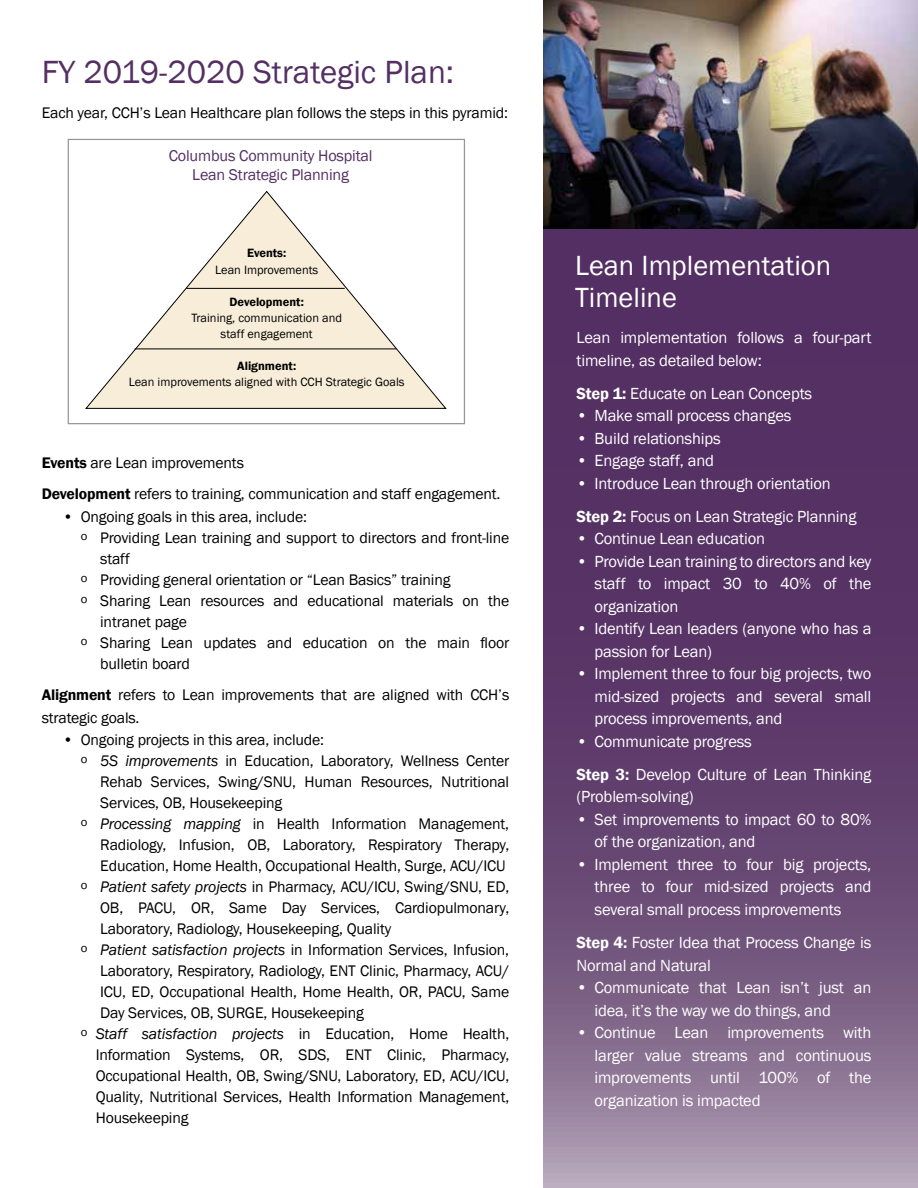
<style>
.page{position:relative;width:918px;height:1188px;background:#fff}
.page>*{position:absolute;margin:0;border:0;box-sizing:border-box;transform-origin:0 0}
.t1{font:33px "Franklin Gothic";color:#542f63}
.t2{font:28.5px/31.5px "Franklin Gothic";color:#fff}
.t3{font:16.5px/22.5px "Franklin Gothic";letter-spacing:-.01em;color:#fff}
.t4{font:16.05px/18.6px "Franklin Gothic";letter-spacing:-.01em;color:#542f63;text-align:center}
.t5{font:15.75px/31.5px "Franklin Gothic";letter-spacing:-.01em;color:#000}
.t6{font:italic 15.75px "Franklin Gothic";letter-spacing:-.01em;color:#000}
.t7{font:12.3px/16px "Franklin Gothic";color:#000;text-align:center}
.t8{font:600 12.3px "Franklin Gothic";color:#000}
.s1{font-weight:600}
.s2{font-style:italic}
.s3{font-style:normal}
</style>
<div class="page">
<svg style="left:543px;top:229px;width:375px;height:959px;background:#684874"></svg>
<img style="left:543px;top:0;width:375px;height:229px">
<svg style="left:85px;top:191px;width:362px;height:218px"></svg>
<hr style="left:186px;top:288px;width:159px;height:1px;background:#000">
<hr style="left:135px;top:349px;width:261px;height:1px;background:#000">
<div style="left:68px;top:139px;width:397px;height:285px;border:1px solid #939598"></div>
<h1 class="t1" style="left:42px;top:52px;width:414px">FY 2019-2020 Strategic Plan:</h1>
<p class="t5" style="left:42px;top:98px;width:468px">Each year, CCH’s Lean Healthcare plan follows the steps in this pyramid:</p>
<p class="t4" style="left:169px;top:147px;width:205px">Columbus Community Hospital<br>Lean Strategic Planning</p>
<p class="t8" style="left:247px;top:246px;width:41px">Events:</p>
<p class="t7" style="left:215px;top:262px;width:105px">Lean Improvements</p>
<p class="t8" style="left:230px;top:294px;width:76px">Development:</p>
<p class="t7" style="left:191px;top:310px;width:152px">Training, communication and staff engagement</p>
<p class="t8" style="left:237px;top:358px;width:60px">Alignment:</p>
<p class="t7" style="left:129px;top:374px;width:277px">Lean improvements aligned with CCH Strategic Goals</p>
<p class="t5" style="left:42px;top:447px;width:460px"><span class="s1">Events</span> are Lean improvements<br><span class="s1">Development</span> refers to training, communication and staff engagement.</p>
<p class="t5" style="left:63px;top:501px;width:246px">• Ongoing goals in this area, include:</p>
<p class="t5" style="left:81px;top:522px;width:430px"><sup>o</sup> Providing Lean training and support to directors and front-line</p>
<p class="t5" style="left:100px;top:543px;width:31px">staff</p>
<p class="t5" style="left:81px;top:564px;width:371px"><sup>o</sup> Providing general orientation or “Lean Basics” training</p>
<p class="t5" style="left:81px;top:585px;width:430px"><sup>o</sup> Sharing Lean resources and educational materials on the</p>
<p class="t5" style="left:100px;top:606px;width:88px">intranet page</p>
<p class="t5" style="left:81px;top:627px;width:430px"><sup>o</sup> Sharing Lean updates and education on the main floor</p>
<p class="t5" style="left:100px;top:648px;width:91px">bulletin board</p>
<p class="t5" style="left:42px;top:684px;width:469px;line-height:22.5px"><span class="s1">Alignment</span> refers to Lean improvements that are aligned with CCH’s strategic goals.</p>
<p class="t5" style="left:63px;top:725px;width:263px">• Ongoing projects in this area, include:</p>
<p class="t5" style="left:81px;top:746px;width:430px"><sup>o</sup> <span class="s2">5S improvements</span> in Education, Laboratory, Wellness Center</p>
<p class="t5" style="left:100px;top:767px;width:411px">Rehab Services, Swing/SNU, Human Resources, Nutritional</p>
<p class="t5" style="left:100px;top:788px;width:184px">Services, OB, Housekeeping</p>
<p class="t5" style="left:81px;top:809px;width:430px"><sup>o</sup> <span class="s2">Processing mapping</span> in Health Information Management,</p>
<p class="t5" style="left:100px;top:830px;width:411px">Radiology, Infusion, OB, Laboratory, Respiratory Therapy,</p>
<p class="t5" style="left:100px;top:851px;width:407px">Education, Home Health, Occupational Health, Surge, ACU/ICU</p>
<p class="t5" style="left:81px;top:872px;width:430px"><sup>o</sup> <span class="s2">Patient safety projects</span> in Pharmacy, ACU/ICU, Swing/SNU, ED,</p>
<p class="t5" style="left:100px;top:893px;width:411px">OB, PACU, OR, Same Day Services, Cardiopulmonary,</p>
<p class="t5" style="left:100px;top:914px;width:293px">Laboratory, Radiology, Housekeeping, Quality</p>
<p class="t5" style="left:81px;top:935px;width:430px"><sup>o</sup> <span class="s2">Patient satisfaction projects</span> in Information Services, Infusion,</p>
<p class="t5" style="left:100px;top:956px;width:411px">Laboratory, Respiratory, Radiology, ENT Clinic, Pharmacy, ACU/</p>
<p class="t5" style="left:100px;top:977px;width:411px">ICU, ED, Occupational Health, Home Health, OR, PACU, Same</p>
<p class="t5" style="left:100px;top:998px;width:265px">Day Services, OB, SURGE, Housekeeping</p>
<p class="t6" style="left:81px;top:1024px;width:430px"><sup>o</sup> Staff satisfaction projects <span class="s3">in Education, Home Health,</span></p>
<p class="t5" style="left:96px;top:1040px;width:415px">Information Systems, OR, SDS, ENT Clinic, Pharmacy,</p>
<p class="t5" style="left:96px;top:1061px;width:415px">Occupational Health, OB, Swing/SNU, Laboratory, ED, ACU/ICU,</p>
<p class="t5" style="left:96px;top:1082px;width:415px">Quality, Nutritional Services, Health Information Management,</p>
<p class="t5" style="left:96px;top:1103px;width:94px">Housekeeping</p>
<h2 class="t2" style="left:575px;top:250px;width:258px">Lean Implementation<br>Timeline</h2>
<p class="t3" style="left:577px;top:327px;width:296px">Lean implementation follows a four-part timeline, as detailed below:</p>
<p class="t3" style="left:577px;top:382px;width:237px"><span class="s1">Step 1:</span> Educate on Lean Concepts</p>
<p class="t3" style="left:577px;top:405px;width:216px">• Make small process changes</p>
<p class="t3" style="left:577px;top:427px;width:146px">• Build relationships</p>
<p class="t3" style="left:577px;top:450px;width:139px">• Engage staff, and</p>
<p class="t3" style="left:577px;top:467px;width:281px;line-height:33px">• Introduce Lean through orientation<br><span class="s1">Step 2:</span> Focus on Lean Strategic Planning</p>
<p class="t3" style="left:577px;top:528px;width:190px">• Continue Lean education</p>
<p class="t3" style="left:595px;top:551px;width:278px;text-align:justify;text-indent:-18px">• Provide Lean training to directors and key staff to impact 30 to 40% of the organization</p>
<p class="t3" style="left:595px;top:618px;width:278px;text-indent:-18px">• Identify Lean leaders (anyone who has a passion for Lean)</p>
<p class="t3" style="left:595px;top:663px;width:278px;text-align:justify;text-indent:-18px">• Implement three to four big projects, two mid-sized projects and several small process improvements, and</p>
<p class="t3" style="left:577px;top:725px;width:296px;line-height:33px">• Communicate progress<br><span class="s1">Step 3:</span> Develop Culture of Lean Thinking</p>
<p class="t3" style="left:577px;top:786px;width:119px">(Problem-solving)</p>
<p class="t3" style="left:595px;top:809px;width:278px;text-indent:-18px">• Set improvements to impact 60 to 80% of the organization, and</p>
<p class="t3" style="left:595px;top:854px;width:278px;text-align:justify;text-indent:-18px">• Implement three to four big projects, three to four mid-sized projects and several small process improvements</p>
<p class="t3" style="left:577px;top:932px;width:296px"><span class="s1">Step 4:</span> Foster Idea that Process Change is<br>Normal and Natural</p>
<p class="t3" style="left:595px;top:977px;width:278px;text-indent:-18px">• Communicate that Lean isn’t just an idea, it’s the way we do things, and</p>
<p class="t3" style="left:595px;top:1022px;width:278px;text-align:justify;text-indent:-18px">• Continue Lean improvements with larger value streams and continuous improvements until 100% of the organization is impacted</p>
</div>
